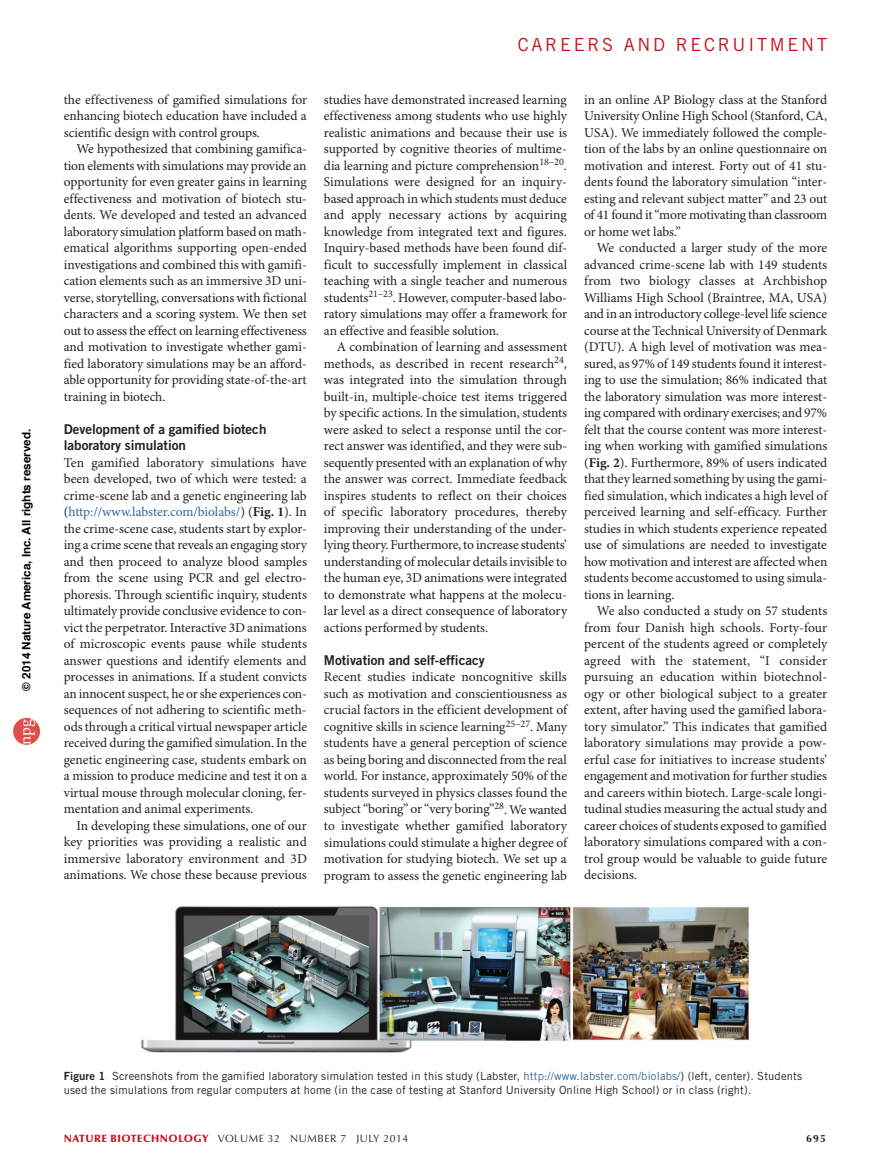
<style>
.page{position:relative;width:891px;height:1175px;background:#fff}
.page>*{position:absolute;margin:0;border:0;box-sizing:border-box;transform-origin:0 0}
.t1{font:18px "Trade Gothic LT Std";letter-spacing:.15em;color:#c4121a}
.t2{font:17.4px "Adobe Garamond Pro";color:#fff}
.t3{font:13.5px/16.5px "Minion Pro";letter-spacing:-.005em;color:#231f20;text-align:justify}
.t4{font:13.5px/16.5px "Trade Gothic LT Std Bd 2";letter-spacing:-.005em;color:#231f20}
.t5{font:700 11.7px "Helvetica";color:#000}
.t6{font:11.25px/14.2px "Trade Gothic LT Std";letter-spacing:.01em;color:#231f20}
.t7{font:10.5px "Optima LT Std";letter-spacing:.05em;color:#231f20}
.t8{font:700 10.5px "Optima LT Std";color:#231f20}
.s1{font-family:"Arial"}
.s2{color:#2e679b}
.s3{font-weight:700}
.s4{font-family:"Trade Gothic LT Std Bd 2"}
.s5{font-weight:900;color:#c4121a}
</style>
<div class="page">
<img style="left:141px;top:906px;width:609px;height:147px">
<div style="left:13px;top:718px;width:27px;height:26px;background:#df4e4a;border-radius:50%"></div>
<p class="t5" style="left:17px;top:690px;width:263px;rotate:-90deg">© 201<span class="s1">4</span> Nature America, Inc. All rights reserved.</p>
<p class="t2" style="left:14px;top:744px;width:28px;rotate:-90deg">npg</p>
<h1 class="t1" style="left:518px;top:34px;width:311px">careers and recru itment</h1>
<p class="t3" style="left:64px;top:92px;width:245px">the effectiveness of gamified simulations for enhancing biotech education have included a scientific design with control groups.</p>
<p class="t3" style="left:64px;top:141px;width:245px;text-indent:13px">We hypothesized that combining gamifica&shy;tion elements with simulations may provide an opportunity for even greater gains in learning effectiveness and motivation of biotech stu&shy;dents. We developed and tested an advanced laboratory simulation platform based on math&shy;ematical algorithms supporting open-ended investigations and combined this with gamifi&shy;cation elements such as an immersive 3D uni&shy;verse, storytelling, conversations with fictional characters and a scoring system. We then set out to assess the effect on learning effectiveness and motivation to investigate whether gami&shy;fied laboratory simulations may be an afford&shy;able opportunity for providing state-of-the-art training in biotech.</p>
<p class="t4" style="left:64px;top:420px;width:204px">Development of a gamified biotech laboratory simulation</p>
<p class="t3" style="left:64px;top:455px;width:245px">Ten gamified laboratory simulations have been developed, two of which were tested: a crime-scene lab and a genetic engineering lab (<span class="s2">http://www.labster.com/biolabs/</span>) (<span class="s3">Fig. 1</span>). In the crime-scene case, students start by explor&shy;ing a crime scene that reveals an engaging story and then proceed to analyze blood samples from the scene using PCR and gel electro&shy;phoresis. Through scientific inquiry, students ultimately provide conclusive evidence to con&shy;vict the perpetrator. Interactive 3D animations of microscopic events pause while students answer questions and identify elements and processes in animations. If a student convicts an innocent suspect, he or she experiences con&shy;sequences of not adhering to scientific meth&shy;ods through a critical virtual newspaper article received during the gamified simulation. In the genetic engineering case, students embark on a mission to produce medicine and test it on a virtual mouse through molecular cloning, fer&shy;mentation and animal experiments.</p>
<p class="t3" style="left:64px;top:818px;width:245px;text-indent:13px">In developing these simulations, one of our key priorities was providing a realistic and immersive laboratory environment and 3D animations. We chose these because previous</p>
<p class="t3" style="left:324px;top:92px;width:245px">studies have demonstrated increased learning effectiveness among students who use highly realistic animations and because their use is supported by cognitive theories of multime&shy;dia learning and picture comprehension<sup>18–20</sup>.<br>Simulations were designed for an inquiry&shy;based approach in which students must deduce and apply necessary actions by acquiring knowledge from integrated text and figures.<br>Inquiry-based methods have been found dif&shy;ficult to successfully implement in classical teaching with a single teacher and numerous students<sup>21–23</sup>. However, computer-based labo&shy;ratory simulations may offer a framework for an effective and feasible solution.</p>
<p class="t3" style="left:324px;top:339px;width:245px;text-indent:13px">A combination of learning and assessment methods, as described in recent research<sup>24</sup>, was integrated into the simulation through built-in, multiple-choice test items triggered by specific actions. In the simulation, students were asked to select a response until the cor&shy;rect answer was identified, and they were sub&shy;sequently presented with an explanation of why the answer was correct. Immediate feedback inspires students to reflect on their choices of specific laboratory procedures, thereby improving their understanding of the under&shy;lying theory. Furthermore, to increase students’ understanding of molecular details invisible to the human eye, 3D animations were integrated to demonstrate what happens at the molecu&shy;lar level as a direct consequence of laboratory actions performed by students.</p>
<p class="t4" style="left:324px;top:651px;width:162px">Motivation and self-efficacy</p>
<p class="t3" style="left:324px;top:669px;width:245px">Recent studies indicate noncognitive skills such as motivation and conscientiousness as crucial factors in the efficient development of cognitive skills in science learning<sup>25–27</sup>. Many students have a general perception of science as being boring and disconnected from the real world. For instance, approximately 50% of the students surveyed in physics classes found the subject “boring” or “very boring”<sup>28</sup>. We wanted to investigate whether gamified laboratory simulations could stimulate a higher degree of motivation for studying biotech. We set up a program to assess the genetic engineering lab</p>
<p class="t3" style="left:584px;top:92px;width:245px">in an online AP Biology class at the Stanford University Online High School (Stanford, CA, USA). We immediately followed the comple&shy;tion of the labs by an online questionnaire on motivation and interest. Forty out of 41 stu&shy;dents found the laboratory simulation “inter&shy;esting and relevant subject matter” and 23 out of 41 found it “more motivating than classroom or home wet labs.”</p>
<p class="t3" style="left:584px;top:240px;width:245px;text-indent:13px">We conducted a larger study of the more advanced crime-scene lab with 149 students from two biology classes at Archbishop Williams High School (Braintree, MA, USA) and in an introductory college-level life science course at the Technical University of Denmark (DTU). A high level of motivation was mea&shy;sured, as 97% of 149 students found it interest&shy;ing to use the simulation; 86% indicated that the laboratory simulation was more interest&shy;ing compared with ordinary exercises; and 97% felt that the course content was more interest&shy;ing when working with gamified simulations (<span class="s3">Fig. 2</span>). Furthermore, 89% of users indicated that they learned something by using the gami&shy;fied simulation, which indicates a high level of perceived learning and self-efficacy. Further studies in which students experience repeated use of simulations are needed to investigate how motivation and interest are affected when students become accustomed to using simula&shy;tions in learning.</p>
<p class="t3" style="left:584px;top:603px;width:245px;text-indent:13px">We also conducted a study on 57 students from four Danish high schools. Forty-four percent of the students agreed or completely agreed with the statement, “I consider pursuing an education within biotechnol&shy;ogy or other biological subject to a greater extent, after having used the gamified labora&shy;tory simulator.” This indicates that gamified laboratory simulations may provide a pow&shy;erful case for initiatives to increase students’ engagement and motivation for further studies and careers within biotech. Large-scale longi&shy;tudinal studies measuring the actual study and career choices of students exposed to gamified laboratory simulations compared with a con&shy;trol group would be valuable to guide future decisions.</p>
<p class="t6" style="left:64px;top:1068px;width:740px"><span class="s4">Figure 1</span> Screenshots from the gamified laboratory simulation tested in this study (Labster, <span class="s2">http://www.labster.com/biolabs/</span>) (left, center). Students used the simulations from regular computers at home (in the case of testing at Stanford University Online High School) or in class (right).</p>
<p class="t7" style="left:64px;top:1132px;width:346px"><span class="s5">NATURE BIOTECHNOLOGY</span> VOLUME 32 NUMBER 7 JULY 2014</p>
<p class="t8" style="left:806px;top:1132px;width:21px">695</p>
</div>
